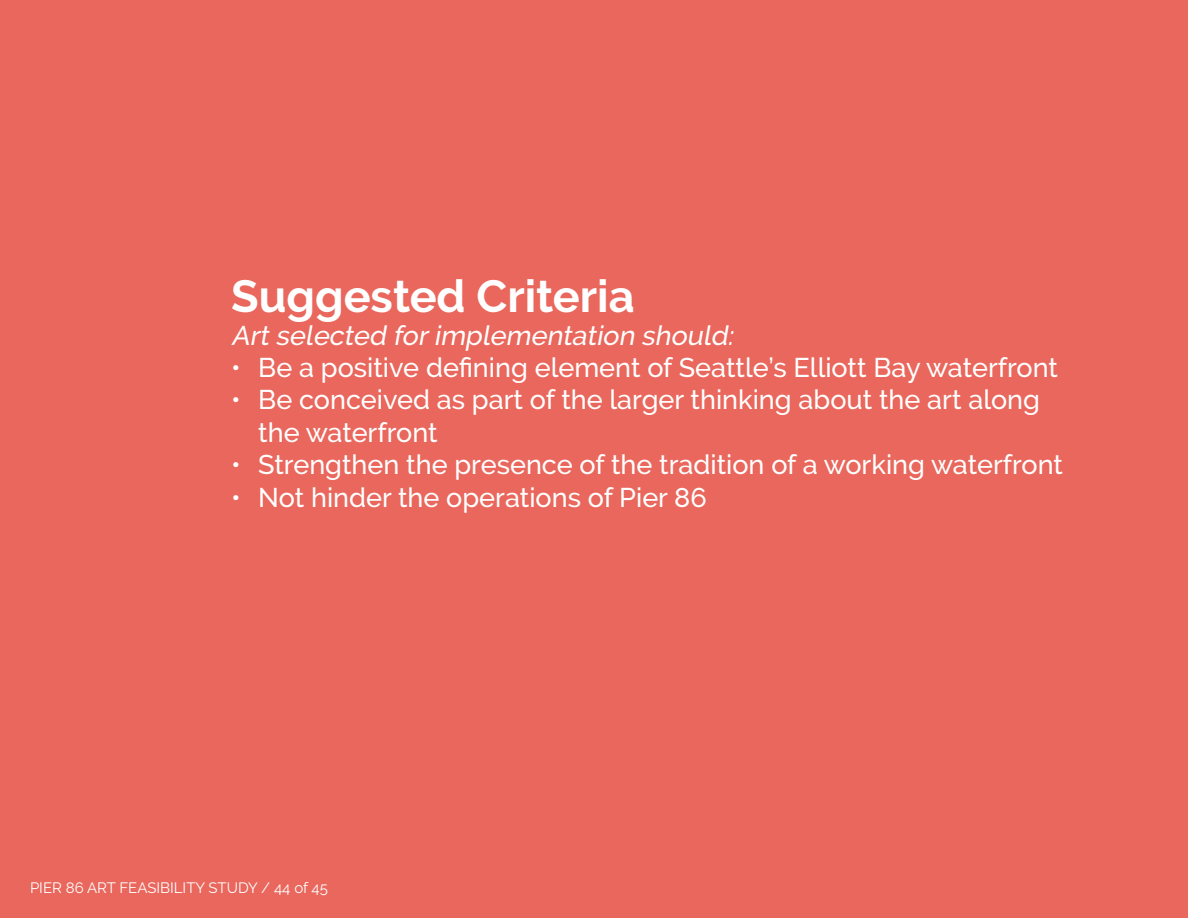
<style>
.page{position:relative;width:1188px;height:918px;background:#e9675c}
.page>*{position:absolute;margin:0;border:0;box-sizing:border-box;transform-origin:0 0}
.t1{font:700 45px "Raleway";color:#fff}
.t2{font:500 27px/32.4px "Raleway";color:#fff}
.t3{font:italic 500 27px "Raleway";color:#fff}
.t4{font:15px "Raleway";color:#fff}
</style>
<div class="page">
<h1 class="t1" style="left:231px;top:271px;width:405px">Suggested Criteria</h1>
<p class="t3" style="left:231px;top:320px;width:509px">Artselected forimplementation should:</p>
<p class="t2" style="left:231px;top:351px;width:828px">• Be a positive defining element of Seattle’s Elliott Bay waterfront</p>
<p class="t2" style="left:258px;top:384px;width:783px;text-indent:-27px">• Be conceived as part of the larger thinking about the art along the waterfront</p>
<p class="t2" style="left:231px;top:449px;width:833px">• Strengthen the presence of the tradition of a working waterfront</p>
<p class="t2" style="left:231px;top:481px;width:477px">• Not hinder the operations of Pier 86</p>
<p class="t4" style="left:30px;top:879px;width:299px">PIER 86 ART FEASIBILITY STUDY / 44 of 45</p>
</div>
